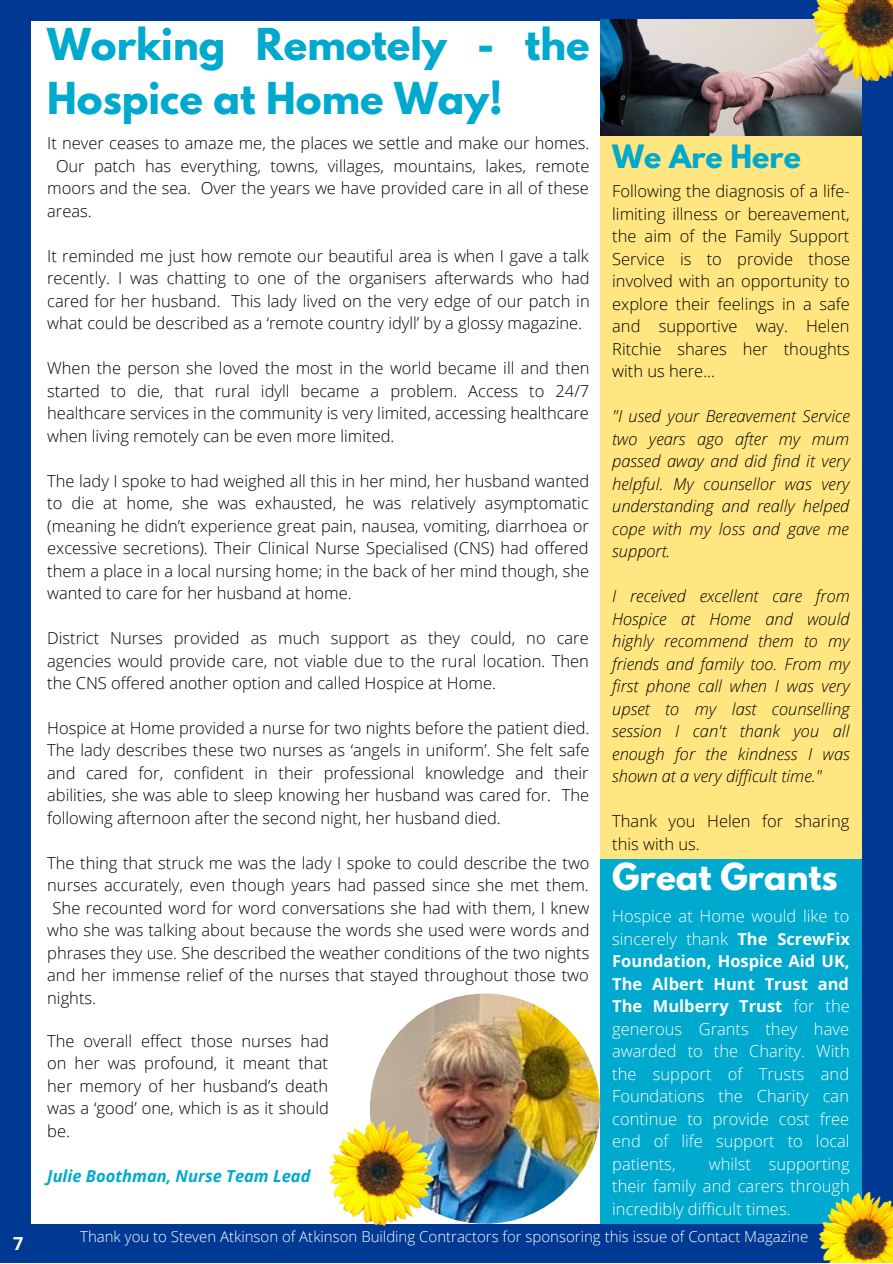
<style>
.page{position:relative;width:893px;height:1264px;background:#fff}
.page>*{position:absolute;margin:0;border:0;box-sizing:border-box;transform-origin:0 0}
.t1{font:700 39px/54px "League Spartan";color:#00a9ce}
.t2{font:700 33px "League Spartan";color:#fff}
.t3{font:700 28.5px "League Spartan";color:#00a9ce}
.t4{font:700 18px "Open Sans";color:#fff}
.t5{font:300 16.5px/22.5px "Open Sans";color:#000;text-align:justify}
.t6{font:italic 300 16.5px/22.5px "Open Sans";color:#000;text-align:justify}
.t7{font:300 16.5px/22.5px "Open Sans";color:#fff;text-align:justify}
.t8{font:300 16.5px/22.5px "Open Sans";color:#010101;text-align:justify}
.t9{font:italic 700 16.5px "Open Sans";color:#00a9ce}
.t10{font:300 15px "Open Sans";color:#fff}
.s1{font-weight:700}
</style>
<div class="page">
<div style="left:0;top:0;width:892px;height:1262px;background:#003993"></div>
<div style="left:32px;top:21px;width:829px;height:1202px;background:#fff"></div>
<div style="left:600px;top:21px;width:261px;height:838px;background:#ffe681"></div>
<img style="left:600px;top:19px;width:261px;height:116px">
<img style="left:812px;top:0;width:80px;height:81px">
<div style="left:600px;top:859px;width:261px;height:364px;background:#00a9ce"></div>
<img style="left:819px;top:1192px;width:73px;height:70px">
<img style="left:370px;top:993px;width:230px;height:230px;border-radius:50%">
<img style="left:329px;top:1121px;width:104px;height:104px">
<p class="t1" style="left:47px;top:23px;width:544px">Working Remotely - the<br>Hospice at Home Way!</p>
<p class="t5" style="left:47px;top:131px;width:543px">It never ceases to amaze me, the places we settle and make our homes.</p>
<p class="t5" style="left:56px;top:154px;width:535px">Our patch has everything, towns, villages, mountains, lakes, remote</p>
<p class="t5" style="left:47px;top:176px;width:543px">moors and the sea. Over the years we have provided care in all of these</p>
<p class="t5" style="left:47px;top:199px;width:46px">areas.</p>
<p class="t5" style="left:47px;top:244px;width:544px">It reminded me just how remote our beautiful area is when I gave a talk recently. I was chatting to one of the organisers afterwards who had cared for her husband. This lady lived on the very edge of our patch in what could be described as a ‘remote country idyll’ by a glossy magazine.</p>
<p class="t5" style="left:47px;top:356px;width:543px">When the person she loved the most in the world became ill and then started to die, that rural idyll became a problem. Access to 24/7 healthcare services in the community is very limited, accessing healthcare when living remotely can be even more limited.</p>
<p class="t5" style="left:47px;top:469px;width:543px">The lady I spoke to had weighed all this in her mind, her husband wanted to die at home, she was exhausted, he was relatively asymptomatic (meaning he didn’t experience great pain, nausea, vomiting, diarrhoea or excessive secretions). Their Clinical Nurse Specialised (CNS) had offered them a place in a local nursing home; in the back of her mind though, she wanted to care for her husband at home.</p>
<p class="t5" style="left:47px;top:626px;width:543px">District Nurses provided as much support as they could, no care agencies would provide care, not viable due to the rural location. Then the CNS offered another option and called Hospice at Home.</p>
<p class="t5" style="left:47px;top:716px;width:543px">Hospice at Home provided a nurse for two nights before the patient died.<br>The lady describes these two nurses as ‘angels in uniform’. She felt safe and cared for, confident in their professional knowledge and their abilities, she was able to sleep knowing her husband was cared for. The following afternoon after the second night, her husband died.</p>
<p class="t5" style="left:47px;top:851px;width:544px">The thing that struck me was the lady I spoke to could describe the two</p>
<p class="t5" style="left:47px;top:873px;width:543px">nurses accurately, even though years had passed since she met them.</p>
<p class="t5" style="left:53px;top:896px;width:538px">She recounted word for word conversations she had with them, I knew</p>
<p class="t5" style="left:47px;top:918px;width:544px">who she was talking about because the words she used were words and</p>
<p class="t5" style="left:47px;top:941px;width:543px">phrases they use. She described the weather conditions of the two nights</p>
<p class="t5" style="left:47px;top:963px;width:543px">and her immense relief of the nurses that stayed throughout those two</p>
<p class="t5" style="left:47px;top:986px;width:50px">nights.</p>
<p class="t5" style="left:47px;top:1029px;width:283px">The overall effect those nurses had on her was profound, it meant that her memory of her husband’s death was a ‘good’ one, which is as it should be.</p>
<p class="t9" style="left:47px;top:1164px;width:265px">Julie Boothman, Nurse Team Lead</p>
<p class="t3" style="left:612px;top:142px;width:190px">We Are Here</p>
<p class="t8" style="left:612px;top:180px;width:239px">Following the diagnosis of a life&shy;limiting illness or bereavement, the aim of the Family Support Service is to provide those involved with an opportunity to explore their feelings in a safe and supportive way. Helen Ritchie shares her thoughts with us here...</p>
<p class="t6" style="left:612px;top:404px;width:239px">"I used your Bereavement Service two years ago after my mum passed away and did find it very helpful. My counsellor was very understanding and really helped cope with my loss and gave me support.</p>
<p class="t6" style="left:612px;top:584px;width:239px">I received excellent care from Hospice at Home and would highly recommend them to my friends and family too. From my first phone call when I was very upset to my last counselling session I can't thank you all enough for the kindness I was shown at a very difficult time."</p>
<p class="t5" style="left:612px;top:809px;width:238px">Thank you Helen for sharing this with us.</p>
<p class="t2" style="left:612px;top:859px;width:227px">Great Grants</p>
<p class="t7" style="left:612px;top:904px;width:239px">Hospice at Home would like to sincerely thank <span class="s1">The ScrewFix Foundation, Hospice Aid UK, The Albert Hunt Trust and The Mulberry Trust</span> for the generous Grants they have awarded to the Charity. With the support of Trusts and Foundations the Charity can continue to provide cost free end of life support to local patients,</p>
<p class="t7" style="left:612px;top:1151px;width:239px;text-indent:97px">whilst supporting their family and carers through incredibly difficult times.</p>
<p class="t4" style="left:13px;top:1230px;width:12px">7</p>
<p class="t10" style="left:80px;top:1226px;width:729px">Thank you to Steven Atkinson of Atkinson Building Contractors for sponsoring this issue of Contact Magazine</p>
</div>
